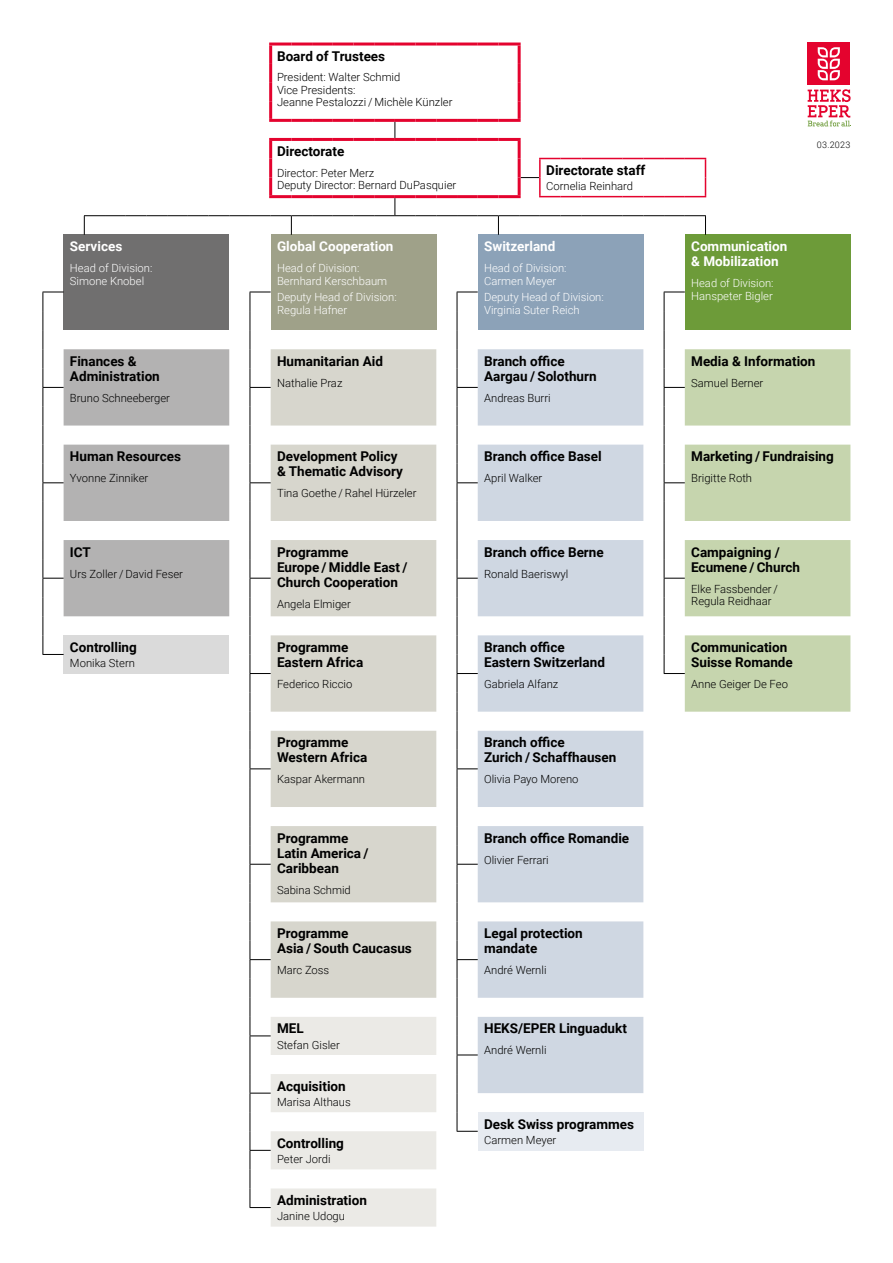
<style>
.page{position:relative;width:893px;height:1263px;background:#fff}
.page>*{position:absolute;margin:0;border:0;box-sizing:border-box;transform-origin:0 0}
.t1{font:700 13.5px/15px "Roboto";color:#000}
.t2{font:700 13.5px/15px "Roboto";color:#fff}
.t3{font:300 11.25px/12.5px "Roboto";color:#000}
.t4{font:300 11.25px/12.5px "Roboto";color:#fff}
.t5{font:300 9px "Roboto";letter-spacing:.03em;color:#000}
</style>
<div class="page">
<div style="left:64px;top:235px;width:165px;height:95px;background:#706f6f"></div>
<div style="left:271px;top:235px;width:165px;height:95px;background:#9fa189"></div>
<div style="left:478px;top:235px;width:165px;height:95px;background:#8ca2b8"></div>
<div style="left:685px;top:235px;width:165px;height:95px;background:#6d9b39"></div>
<svg style="left:478px;top:349px;width:165px;height:744px;fill:#cfd7e2"></svg>
<svg style="left:685px;top:349px;width:165px;height:363px;fill:#c6d5ae"></svg>
<div style="left:64px;top:635px;width:165px;height:38px;background:#dadada"></div>
<div style="left:478px;top:1112px;width:165px;height:38px;background:#e7ebf1"></div>
<svg style="left:43px;top:292px;width:186px;height:363px"></svg>
<svg style="left:250px;top:292px;width:186px;height:934px"></svg>
<svg style="left:457px;top:292px;width:21px;height:840px"></svg>
<svg style="left:664px;top:292px;width:21px;height:382px"></svg>
<hr style="left:269px;top:43px;width:22px;height:3px;background:#e4032e">
<hr style="left:269px;top:46px;width:3px;height:17px;background:#e4032e">
<hr style="left:291px;top:43px;width:21px;height:3px;background:#e4032e">
<hr style="left:312px;top:43px;width:21px;height:3px;background:#e4032e">
<hr style="left:333px;top:43px;width:20px;height:3px;background:#e4032e">
<hr style="left:353px;top:43px;width:21px;height:3px;background:#e4032e">
<hr style="left:374px;top:43px;width:21px;height:3px;background:#e4032e">
<hr style="left:395px;top:43px;width:21px;height:3px;background:#e4032e">
<hr style="left:416px;top:43px;width:20px;height:3px;background:#e4032e">
<hr style="left:436px;top:43px;width:21px;height:3px;background:#e4032e">
<hr style="left:457px;top:43px;width:21px;height:3px;background:#e4032e">
<hr style="left:478px;top:43px;width:20px;height:3px;background:#e4032e">
<hr style="left:498px;top:43px;width:23px;height:3px;background:#e4032e">
<hr style="left:518px;top:46px;width:3px;height:17px;background:#e4032e">
<hr style="left:269px;top:63px;width:3px;height:19px;background:#e4032e">
<hr style="left:518px;top:63px;width:3px;height:19px;background:#e4032e">
<hr style="left:269px;top:82px;width:3px;height:19px;background:#e4032e">
<hr style="left:518px;top:82px;width:3px;height:19px;background:#e4032e">
<hr style="left:269px;top:101px;width:3px;height:18px;background:#e4032e">
<hr style="left:518px;top:101px;width:3px;height:18px;background:#e4032e">
<hr style="left:269px;top:119px;width:22px;height:3px;background:#e4032e">
<hr style="left:291px;top:119px;width:21px;height:3px;background:#e4032e">
<hr style="left:312px;top:119px;width:21px;height:3px;background:#e4032e">
<hr style="left:333px;top:119px;width:20px;height:3px;background:#e4032e">
<hr style="left:353px;top:119px;width:21px;height:3px;background:#e4032e">
<hr style="left:395px;top:119px;width:21px;height:3px;background:#e4032e">
<hr style="left:416px;top:119px;width:20px;height:3px;background:#e4032e">
<hr style="left:436px;top:119px;width:21px;height:3px;background:#e4032e">
<hr style="left:457px;top:119px;width:21px;height:3px;background:#e4032e">
<hr style="left:478px;top:119px;width:20px;height:3px;background:#e4032e">
<hr style="left:498px;top:119px;width:23px;height:3px;background:#e4032e">
<hr style="left:269px;top:138px;width:22px;height:3px;background:#e4032e">
<hr style="left:269px;top:141px;width:3px;height:17px;background:#e4032e">
<hr style="left:291px;top:138px;width:21px;height:3px;background:#e4032e">
<hr style="left:312px;top:138px;width:21px;height:3px;background:#e4032e">
<hr style="left:333px;top:138px;width:20px;height:3px;background:#e4032e">
<hr style="left:353px;top:138px;width:21px;height:3px;background:#e4032e">
<hr style="left:395px;top:138px;width:21px;height:3px;background:#e4032e">
<hr style="left:416px;top:138px;width:20px;height:3px;background:#e4032e">
<hr style="left:436px;top:138px;width:21px;height:3px;background:#e4032e">
<hr style="left:457px;top:138px;width:21px;height:3px;background:#e4032e">
<hr style="left:478px;top:138px;width:20px;height:3px;background:#e4032e">
<hr style="left:498px;top:138px;width:23px;height:3px;background:#e4032e">
<hr style="left:518px;top:141px;width:3px;height:17px;background:#e4032e">
<svg style="left:84px;top:158px;width:622px;height:77px"></svg>
<hr style="left:374px;top:119px;width:21px;height:3px;background:#e4032e">
<hr style="left:374px;top:138px;width:21px;height:3px;background:#e4032e">
<svg style="left:395px;top:122px;width:1px;height:16px"></svg>
<div style="left:808px;top:43px;width:42px;height:42px;background:#e4032e"></div>
<svg style="left:818px;top:47px;width:22px;height:33px"></svg>
<svg style="left:808px;top:89px;width:43px;height:37px"></svg>
<p class="t2" style="left:70px;top:238px;width:54px">Services</p>
<p class="t4" style="left:70px;top:262px;width:84px">Head of Division:<br>Simone Knobel</p>
<p class="t1" style="left:70px;top:353px;width:91px">Finances &amp;<br>Administration</p>
<p class="t3" style="left:70px;top:391px;width:102px">Bruno Schneeberger</p>
<p class="t1" style="left:70px;top:448px;width:113px">Human Resources</p>
<p class="t3" style="left:70px;top:471px;width:80px">Yvonne Zinniker</p>
<p class="t1" style="left:70px;top:544px;width:22px">ICT</p>
<p class="t3" style="left:70px;top:567px;width:115px">Urs Zoller / David Feser</p>
<p class="t1" style="left:70px;top:639px;width:68px">Controlling</p>
<p class="t3" style="left:70px;top:657px;width:67px">Monika Stern</p>
<p class="t1" style="left:277px;top:48px;width:110px">Board of Trustees</p>
<p class="t3" style="left:277px;top:71px;width:177px">President: Walter Schmid<br>Vice Presidents:<br>Jeanne Pestalozzi / Michèle Künzler</p>
<p class="t1" style="left:277px;top:143px;width:69px">Directorate</p>
<p class="t3" style="left:277px;top:166px;width:181px">Director: Peter Merz<br>Deputy Director: Bernard DuPasquier</p>
<p class="t1" style="left:546px;top:162px;width:101px">Directorate staff</p>
<p class="t3" style="left:546px;top:180px;width:88px">Cornelia Reinhard</p>
<p class="t2" style="left:277px;top:238px;width:118px">Global Cooperation</p>
<p class="t4" style="left:277px;top:262px;width:112px">Head of Division:<br>Bernhard Kerschbaum</p>
<p class="t4" style="left:277px;top:291px;width:121px">Deputy Head of Division:<br>Regula Hafner</p>
<p class="t1" style="left:277px;top:353px;width:107px">Humanitarian Aid</p>
<p class="t3" style="left:277px;top:376px;width:67px">Nathalie Praz</p>
<p class="t1" style="left:277px;top:448px;width:127px">Development Policy &amp; Thematic Advisory</p>
<p class="t3" style="left:277px;top:486px;width:141px">Tina Goethe / Rahel Hürzeler</p>
<p class="t1" style="left:277px;top:544px;width:132px">Programme<br>Europe / Middle East /<br>Church Cooperation</p>
<p class="t3" style="left:277px;top:597px;width:75px">Angela Elmiger</p>
<p class="t1" style="left:277px;top:639px;width:88px">Programme<br>Eastern Africa</p>
<p class="t3" style="left:277px;top:677px;width:77px">Federico Riccio</p>
<p class="t1" style="left:277px;top:734px;width:92px">Programme<br>Western Africa</p>
<p class="t3" style="left:277px;top:772px;width:89px">Kaspar Akermann</p>
<p class="t1" style="left:277px;top:830px;width:93px">Programme<br>Latin America /<br>Caribbean</p>
<p class="t3" style="left:277px;top:883px;width:75px">Sabina Schmid</p>
<p class="t1" style="left:277px;top:925px;width:136px">Programme<br>Asia / South Caucasus</p>
<p class="t3" style="left:277px;top:963px;width:54px">Marc Zoss</p>
<p class="t1" style="left:277px;top:1020px;width:28px">MEL</p>
<p class="t3" style="left:277px;top:1038px;width:64px">Stefan Gisler</p>
<p class="t1" style="left:277px;top:1078px;width:70px">Acquisition</p>
<p class="t3" style="left:277px;top:1095px;width:75px">Marisa Althaus</p>
<p class="t2" style="left:484px;top:238px;width:73px">Switzerland</p>
<p class="t4" style="left:484px;top:262px;width:84px">Head of Division:<br>Carmen Meyer</p>
<p class="t4" style="left:484px;top:291px;width:121px">Deputy Head of Division:<br>Virginia Suter Reich</p>
<p class="t1" style="left:484px;top:353px;width:114px">Branch office<br>Aargau / Solothurn</p>
<p class="t3" style="left:484px;top:391px;width:68px">Andreas Burri</p>
<p class="t1" style="left:484px;top:448px;width:119px">Branch office Basel</p>
<p class="t3" style="left:484px;top:471px;width:60px">April Walker</p>
<p class="t1" style="left:484px;top:544px;width:121px">Branch office Berne</p>
<p class="t3" style="left:484px;top:567px;width:86px">Ronald Baeriswyl</p>
<p class="t1" style="left:484px;top:639px;width:122px">Branch office<br>Eastern Switzerland</p>
<p class="t3" style="left:484px;top:677px;width:76px">Gabriela Alfanz</p>
<p class="t1" style="left:484px;top:734px;width:134px">Branch office<br>Zurich / Schaffhausen</p>
<p class="t3" style="left:484px;top:772px;width:96px">Olivia Payo Moreno</p>
<p class="t1" style="left:484px;top:830px;width:147px">Branch office Romandie</p>
<p class="t3" style="left:484px;top:853px;width:66px">Olivier Ferrari</p>
<p class="t1" style="left:484px;top:925px;width:100px">Legal protection mandate</p>
<p class="t3" style="left:484px;top:963px;width:64px">André Wernli</p>
<p class="t1" style="left:484px;top:1020px;width:144px">HEKS/EPER Linguadukt</p>
<p class="t3" style="left:484px;top:1044px;width:64px">André Wernli</p>
<p class="t1" style="left:484px;top:1116px;width:151px">Desk Swiss programmes</p>
<p class="t1" style="left:277px;top:1135px;width:68px">Controlling</p>
<p class="t3" style="left:484px;top:1133px;width:74px">Carmen Meyer</p>
<p class="t3" style="left:277px;top:1152px;width:55px">Peter Jordi</p>
<p class="t1" style="left:277px;top:1192px;width:91px">Administration</p>
<p class="t3" style="left:277px;top:1210px;width:70px">Janine Udogu</p>
<p class="t5" style="left:817px;top:138px;width:35px">03.2023</p>
<p class="t2" style="left:691px;top:238px;width:98px">Communication &amp; Mobilization</p>
<p class="t4" style="left:691px;top:277px;width:84px">Head of Division:<br>Hanspeter Bigler</p>
<p class="t1" style="left:691px;top:353px;width:126px">Media &amp; Information</p>
<p class="t3" style="left:691px;top:376px;width:74px">Samuel Berner</p>
<p class="t1" style="left:691px;top:448px;width:144px">Marketing / Fundraising</p>
<p class="t3" style="left:691px;top:471px;width:62px">Brigitte Roth</p>
<p class="t1" style="left:691px;top:544px;width:110px">Campaigning /<br>Ecumene / Church</p>
<p class="t3" style="left:691px;top:582px;width:88px">Elke Fassbender /<br>Regula Reidhaar</p>
<p class="t1" style="left:691px;top:639px;width:103px">Communication<br>Suisse Romande</p>
<p class="t3" style="left:691px;top:677px;width:98px">Anne Geiger De Feo</p>
</div>
